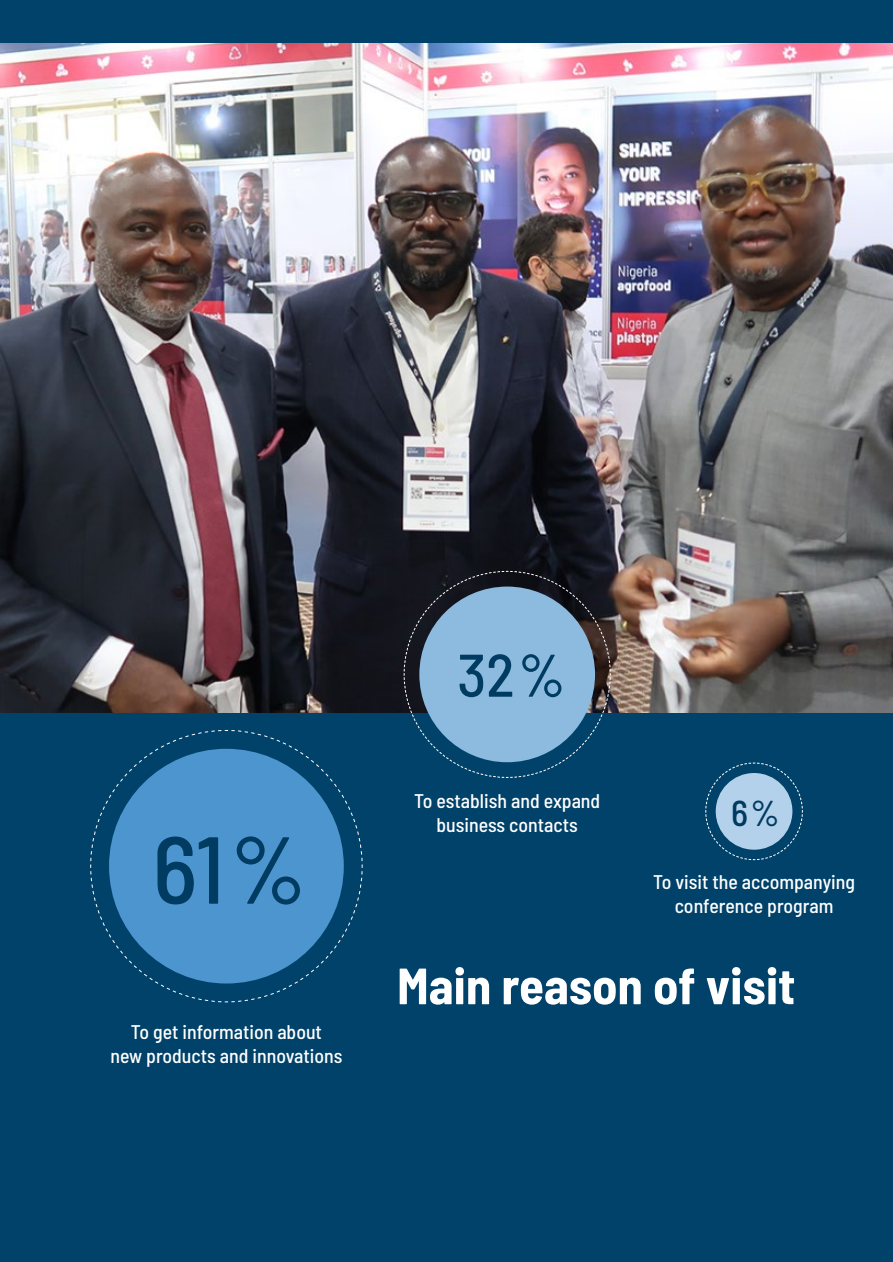
<style>
.page{position:relative;width:893px;height:1262px;background:#fff}
.page>*{position:absolute;margin:0;border:0;box-sizing:border-box;transform-origin:0 0}
.t1{font:500 semi-condensed 94.8px "Barlow";color:#003b61}
.t2{font:500 semi-condensed 60px "Barlow";color:#003b61}
.t3{font:700 semi-condensed 50.85px "Barlow";color:#fff}
.t4{font:500 semi-condensed 36px "Barlow";color:#003b61}
.t5{font:500 semi-condensed 19.8px/23.7px "Barlow";color:#fff;text-align:center}
</style>
<div class="page">
<div style="left:0;top:0;width:892px;height:1262px;background:#00426a"></div>
<img style="left:0;top:43px;width:892px;height:669px">
<svg style="left:90px;top:729px;width:273px;height:273px"></svg>
<svg style="left:403px;top:570px;width:208px;height:208px"></svg>
<svg style="left:705px;top:762px;width:98px;height:98px"></svg>
<h1 class="t1" style="left:153px;top:810px;width:155px">61%</h1>
<p class="t5" style="left:110px;top:1019px;width:233px">To get information about<br>new products and innovations</p>
<h2 class="t2" style="left:457px;top:638px;width:110px">32%</h2>
<p class="t5" style="left:414px;top:789px;width:188px">To establish and expand business contacts</p>
<h3 class="t4" style="left:731px;top:790px;width:50px">6%</h3>
<p class="t5" style="left:653px;top:870px;width:203px">To visit the accompanying conference program</p>
<h3 class="t3" style="left:397px;top:954px;width:400px">Main reason of visit</h3>
</div>
